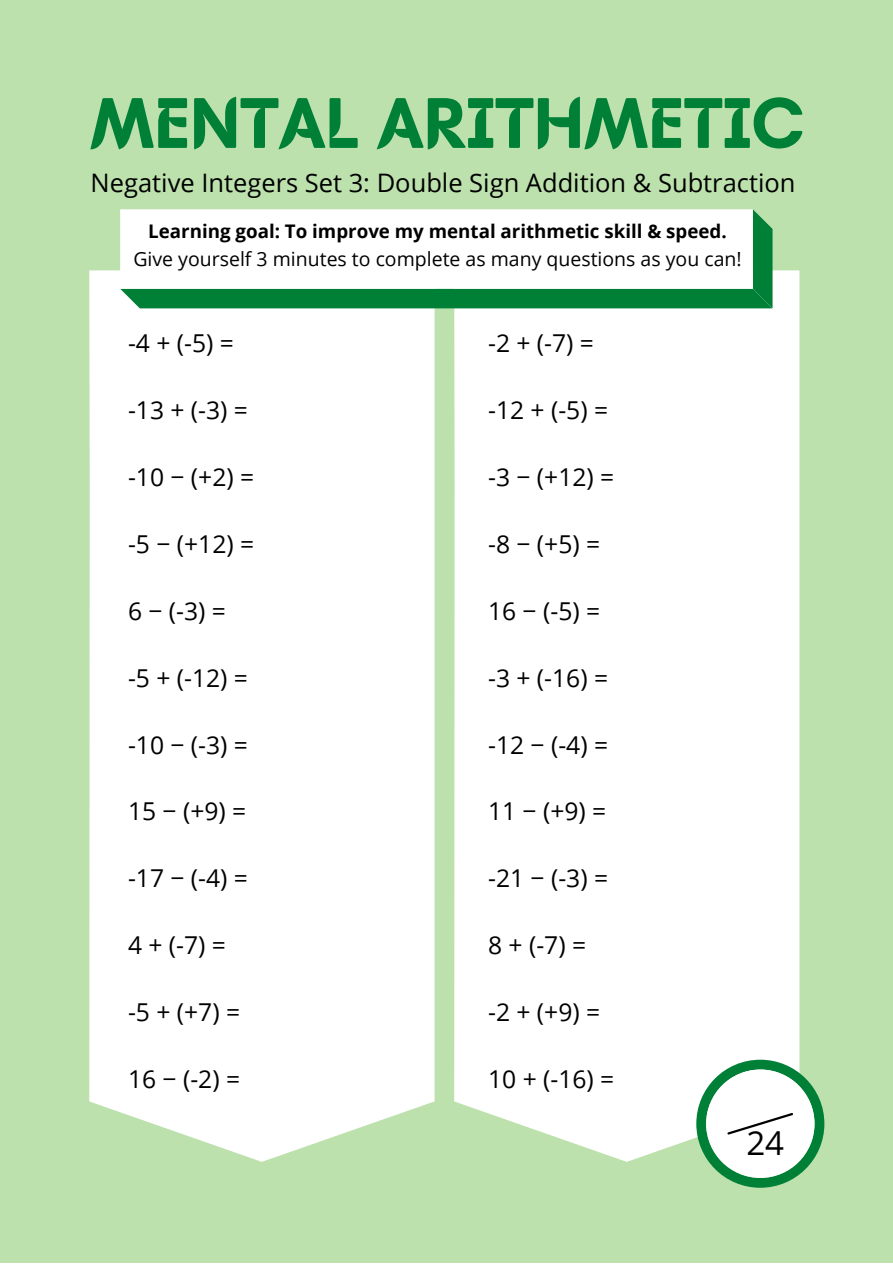
<style>
.page{position:relative;width:893px;height:1264px;background:#fff}
.page>*{position:absolute;margin:0;border:0;box-sizing:border-box;transform-origin:0 0}
.t1{font:700 73.2px "Batangas";color:#008037}
.t2{font:33px "Open Sans";color:#000}
.t3{font:25.5px "Open Sans";color:#000}
.t4{font:24.6px "Open Sans";color:#000}
.t5{font:19.5px "Open Sans";color:#000}
.t6{font:700 18.75px "Open Sans";color:#000}
</style>
<div class="page">
<div style="left:0;top:0;width:892px;height:1262px;background:#bce1ac"></div>
<div style="left:454px;top:270px;width:345px;height:891px;background:#fff"></div>
<div style="left:89px;top:270px;width:345px;height:891px;background:#fff"></div>
<div style="left:120px;top:209px;width:652px;height:99px;background:#008037"></div>
<div style="left:120px;top:209px;width:632px;height:80px;background:#fff"></div>
<svg style="left:696px;top:1059px;width:128px;height:128px;background:#bbdcc5"></svg>
<p class="t1" style="left:90px;top:80px;width:715px">MENTAL ARITHMETIC</p>
<p class="t3" style="left:91px;top:165px;width:706px">Negative Integers Set 3: Double Sign Addition &amp; Subtraction</p>
<p class="t6" style="left:148px;top:218px;width:580px">Learning goal: To improve my mental arithmetic skill &amp; speed.</p>
<p class="t5" style="left:133px;top:245px;width:609px">Give yourself 3 minutes to complete as many questions as you can!</p>
<p class="t4" style="left:128px;top:325px;width:107px">-4 + (-5) =</p>
<p class="t4" style="left:488px;top:325px;width:107px">-2 + (-7) =</p>
<p class="t4" style="left:128px;top:392px;width:121px">-13 + (-3) =</p>
<p class="t4" style="left:488px;top:392px;width:121px">-12 + (-5) =</p>
<p class="t4" style="left:128px;top:459px;width:128px">-10 − (+2) =</p>
<p class="t4" style="left:488px;top:459px;width:128px">-3 − (+12) =</p>
<p class="t4" style="left:128px;top:526px;width:128px">-5 − (+12) =</p>
<p class="t4" style="left:488px;top:526px;width:113px">-8 − (+5) =</p>
<p class="t4" style="left:128px;top:593px;width:99px">6 − (-3) =</p>
<p class="t4" style="left:488px;top:593px;width:113px">16 − (-5) =</p>
<p class="t4" style="left:128px;top:660px;width:121px">-5 + (-12) =</p>
<p class="t4" style="left:488px;top:660px;width:121px">-3 + (-16) =</p>
<p class="t4" style="left:128px;top:727px;width:121px">-10 − (-3) =</p>
<p class="t4" style="left:488px;top:727px;width:121px">-12 − (-4) =</p>
<p class="t4" style="left:128px;top:794px;width:120px">15 − (+9) =</p>
<p class="t4" style="left:488px;top:794px;width:120px">11 − (+9) =</p>
<p class="t4" style="left:128px;top:861px;width:121px">-17 − (-4) =</p>
<p class="t4" style="left:488px;top:861px;width:121px">-21 − (-3) =</p>
<p class="t4" style="left:128px;top:928px;width:99px">4 + (-7) =</p>
<p class="t4" style="left:488px;top:928px;width:99px">8 + (-7) =</p>
<p class="t4" style="left:128px;top:995px;width:113px">-5 + (+7) =</p>
<p class="t4" style="left:488px;top:995px;width:113px">-2 + (+9) =</p>
<p class="t4" style="left:128px;top:1061px;width:113px">16 − (-2) =</p>
<p class="t4" style="left:488px;top:1061px;width:128px">10 + (-16) =</p>
<p class="t2" style="left:746px;top:1119px;width:39px">24</p>
</div>
